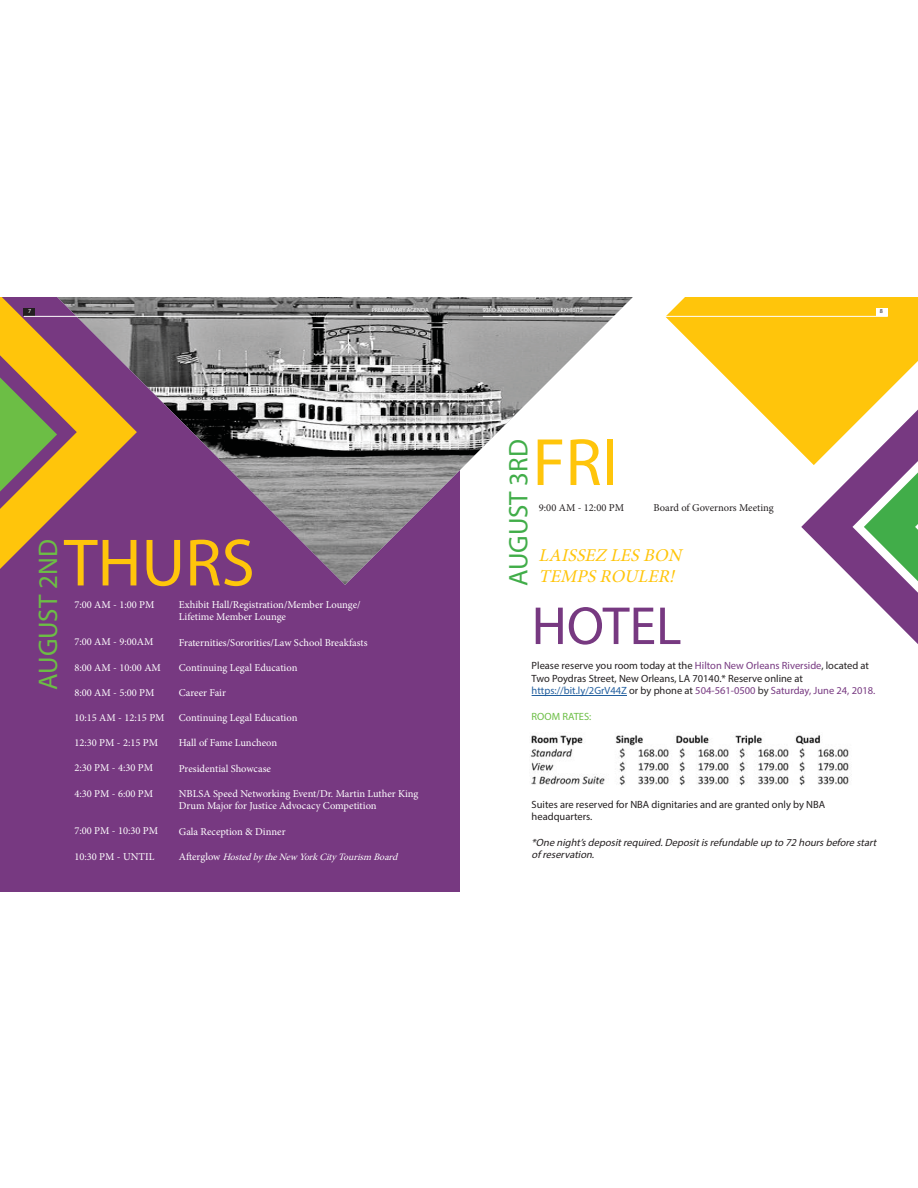
<style>
.page{position:relative;width:918px;height:1188px;background:#fff}
.page>*{position:absolute;margin:0;border:0;box-sizing:border-box;transform-origin:0 0}
.t1{font:67.5px "Myriad Pro";color:#ffc50b}
.t2{font:54px "Myriad Pro";color:#773981}
.t3{font:27px "Myriad Pro";color:#6cbe45}
.t4{font:27px "Myriad Pro";color:#41ad49}
.t5{font:italic 18px/21.6px "Minion Pro";color:#ffc50b}
.t6{font:10.5px/12.6px "Minion Pro";color:#fff}
.t7{font:10.5px/12.6px "Myriad Pro";color:#231f20}
.t8{font:italic 10.5px/12.6px "Myriad Pro";color:#231f20}
.t9{font:10.5px "Minion Pro";color:#231f20}
.t10{font:10.5px "Myriad Pro";color:#6cbe45}
.t11{font:italic 9.75px "Minion Pro";color:#fff}
.t12{font:6px "Myriad Pro";color:#fff}
.t13{font:6px "Myriad Pro";color:#231f20}
.s1{font-style:normal;font-size:10.5px}
.s2{color:#773981}
.s3{color:#215e9e}
.s4{color:#2c292a}
</style>
<div class="page">
<div style="left:0;top:297px;width:459px;height:594px;background:#773981"></div>
<img style="left:459px;top:297px;width:174px;height:174px">
<img style="left:137px;top:297px;width:322px;height:288px">
<hr style="left:24px;top:316px;width:405px;height:1px;background:#fff">
<svg style="left:0;top:297px;width:137px;height:272px"></svg>
<hr style="left:483px;top:316px;width:405px;height:1px;background:#fff">
<hr style="left:532px;top:695px;width:95px;height:1px;background:#215e9e">
<img style="left:530px;top:735px;width:320px;height:51px">
<svg style="left:665px;top:297px;width:253px;height:347px"></svg>
<p class="t12" style="left:28px;top:309px;width:5px">7</p>
<p class="t12" style="left:372px;top:308px;width:59px">PRELIMINARY AGENDA</p>
<p class="t12" style="left:483px;top:308px;width:102px">93RD ANNUAL CONVENTION &amp; EXHIBITS</p>
<p class="t13" style="left:880px;top:309px;width:5px">8</p>
<h3 class="t3" style="left:38px;top:690px;width:152px;rotate:-90deg">AUGUST 2ND</h3>
<h1 class="t1" style="left:64px;top:537px;width:192px">THURS</h1>
<p class="t6" style="left:179px;top:599px;width:183px">Exhibit Hall/Registration/Member Lounge/<br>Lifetime Member Lounge</p>
<p class="t6" style="left:179px;top:637px;width:190px">Fraternities/Sororities/Law School Breakfasts</p>
<p class="t6" style="left:179px;top:662px;width:120px">Continuing Legal Education</p>
<p class="t6" style="left:179px;top:687px;width:49px">Career Fair</p>
<p class="t6" style="left:179px;top:712px;width:120px">Continuing Legal Education</p>
<p class="t6" style="left:179px;top:738px;width:100px">Hall of Fame Luncheon</p>
<p class="t6" style="left:179px;top:763px;width:94px">Presidential Showcase</p>
<p class="t6" style="left:179px;top:788px;width:241px">NBLSA Speed Networking Event/Dr. Martin Luther King<br>Drum Major for Justice Advocacy Competition</p>
<p class="t6" style="left:179px;top:826px;width:108px">Gala Reception &amp; Dinner</p>
<p class="t11" style="left:179px;top:853px;width:222px"><span class="s1">A ft e r g l o w</span> Hosted by theNew York City Tourism Board</p>
<p class="t6" style="left:74px;top:599px;width:82px">7:00 AM - 1:00 PM</p>
<p class="t6" style="left:74px;top:637px;width:81px">7:00 AM - 9:00AM</p>
<p class="t6" style="left:74px;top:662px;width:88px">8:00 AM - 10:00 AM</p>
<p class="t6" style="left:74px;top:687px;width:82px">8:00 AM - 5:00 PM</p>
<p class="t6" style="left:74px;top:712px;width:92px">10:15 AM - 12:15 PM</p>
<p class="t6" style="left:74px;top:737px;width:85px">12:30 PM - 2:15 PM</p>
<p class="t6" style="left:74px;top:763px;width:80px">2:30 PM - 4:30 PM</p>
<p class="t6" style="left:74px;top:788px;width:80px">4:30 PM - 6:00 PM</p>
<p class="t6" style="left:74px;top:826px;width:85px">7:00 PM - 10:30 PM</p>
<p class="t6" style="left:74px;top:851px;width:81px">10:30 PM - UNTIL</p>
<h1 class="t1" style="left:533px;top:437px;width:87px">FRI</h1>
<h3 class="t4" style="left:508px;top:586px;width:148px;rotate:-90deg">AUGUST 3RD</h3>
<p class="t9" style="left:539px;top:504px;width:87px">9:00 AM - 12:00 PM</p>
<p class="t9" style="left:653px;top:503px;width:122px">Board of Governors Meeting</p>
<h3 class="t5" style="left:539px;top:546px;width:148px">LAISSEZ LES BON<br>TEMPS ROULER!</h3>
<h2 class="t2" style="left:532px;top:605px;width:151px">HOTEL</h2>
<p class="t7" style="left:532px;top:660px;width:345px">Please reserve you room today at the <span class="s2">Hilton New Orleans Riverside</span>, located at<br>Two Poydras Street, New Orleans, LA 70140.* Reserve online at <span class="s3">https://bit.ly/2GrV44Z</span> or by phone at <span class="s2">504-561-0500</span> <span class="s4">by</span> <span class="s2">Saturday, June 24, 2018.</span></p>
<p class="t10" style="left:532px;top:712px;width:61px">ROOM RATES:</p>
<p class="t7" style="left:532px;top:799px;width:295px">Suites are reserved for NBA dignitaries and are granted only by NBA headquarters.</p>
<p class="t8" style="left:532px;top:836px;width:348px">*One night’s depositrequired.Depositis refundable up to 72 hours before start of reservation.</p>
</div>
